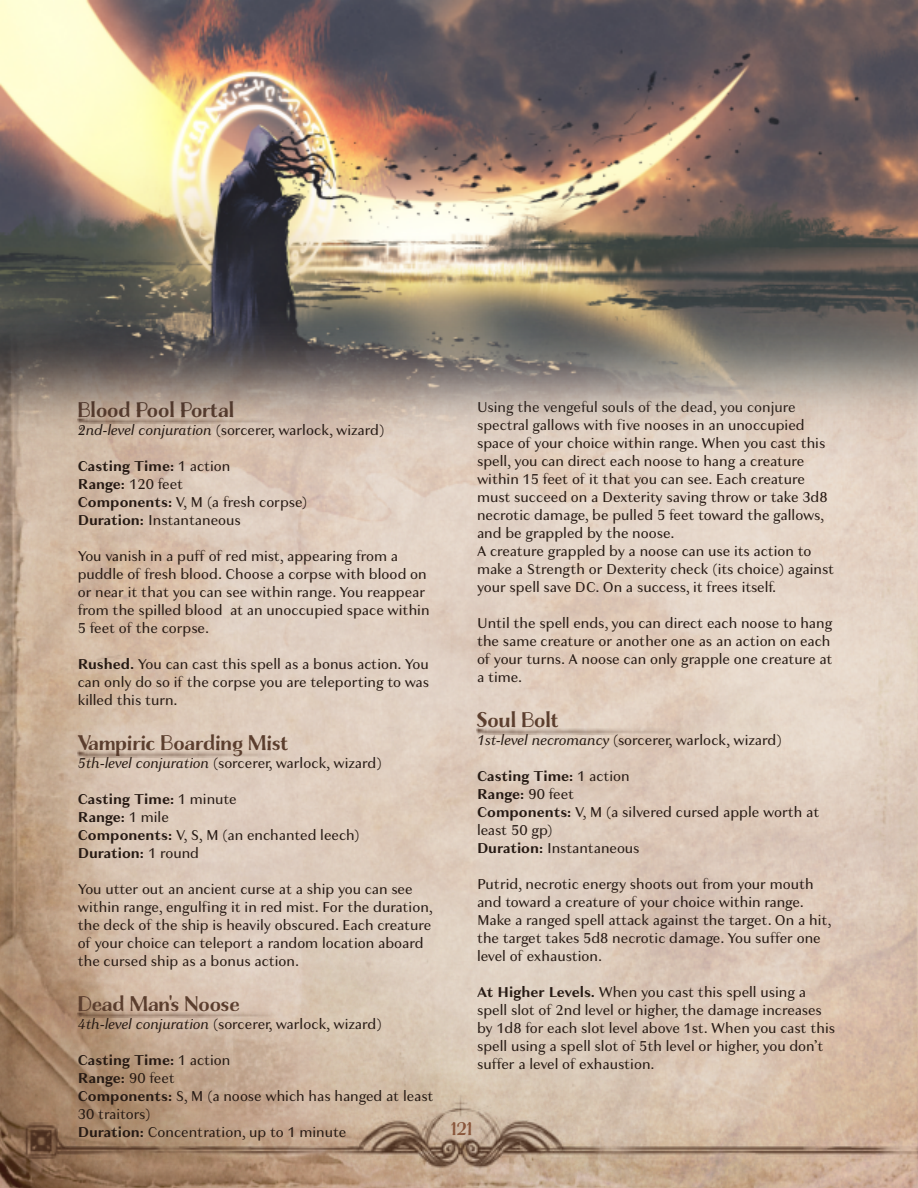
<style>
.page{position:relative;width:918px;height:1188px;background:#fff}
.page>*{position:absolute;margin:0;border:0;box-sizing:border-box;transform-origin:0 0}
.t1{font:22.5px "Charcuterie Contrast";color:#5b3e2e}
.t2{font:19.5px "Charcuterie Contrast";color:#8a573c}
.t3{font:15px/18px "Granville";color:#261a14}
.s1{font-style:italic}
.s2{font-weight:700}
</style>
<div class="page">
<img style="left:0;top:517px;width:918px;height:671px">
<img style="left:23px;top:1092px;width:895px;height:96px">
<img style="left:77px;top:751px;width:208px;height:6px">
<img style="left:77px;top:1011px;width:208px;height:7px">
<img style="left:477px;top:728px;width:207px;height:6px">
<img style="left:0;top:0;width:918px;height:517px">
<h1 class="t1" style="left:78px;top:396px;width:158px">Blood Pool Portal</h1>
<p class="t3" style="left:78px;top:421px;width:308px"><span class="s1">2nd-level conjuration</span> (sorcerer, warlock, wizard)</p>
<p class="t3" style="left:78px;top:457px;width:231px"><span class="s2">Casting Time:</span> 1 action<br><span class="s2">Range:</span> 120 feet<br><span class="s2">Components:</span> V, M (a fresh corpse)<br><span class="s2">Duration:</span> Instantaneous</p>
<p class="t3" style="left:78px;top:547px;width:353px">You vanish in a puff of red mist, appearing from a puddle of fresh blood. Choose a corpse with blood on or near it that you can see within range. You reappear from the spilled blood at an unoccupied space within 5 feet of the corpse.</p>
<p class="t3" style="left:78px;top:655px;width:353px;text-align:justify"><span class="s2">Rushed.</span> You can cast this spell as a bonus action. You can only do so if the corpse you are teleporting to was killed this turn.</p>
<h1 class="t1" style="left:78px;top:729px;width:212px">Vampiric Boarding Mist</h1>
<p class="t3" style="left:78px;top:754px;width:306px"><span class="s1">5th-level conjuration</span> (sorcerer, warlock, wizard)</p>
<p class="t3" style="left:78px;top:790px;width:283px"><span class="s2">Casting Time:</span> 1 minute<br><span class="s2">Range:</span> 1 mile<br><span class="s2">Components:</span> V, S, M (an enchanted leech)<br><span class="s2">Duration:</span> 1 round</p>
<p class="t3" style="left:78px;top:880px;width:357px">You utter out an ancient curse at a ship you can see within range, engulfing it in red mist. For the duration, the deck of the ship is heavily obscured. Each creature of your choice can teleport a random location aboard the cursed ship as a bonus action.</p>
<h1 class="t1" style="left:78px;top:990px;width:163px">Dead Man's Noose</h1>
<p class="t3" style="left:78px;top:1015px;width:306px"><span class="s1">4th-level conjuration</span> (sorcerer, warlock, wizard)</p>
<p class="t3" style="left:78px;top:1051px;width:357px"><span class="s2">Casting Time:</span> 1 action<br><span class="s2">Range:</span> 90 feet<br><span class="s2">Components:</span> S, M (a noose which has hanged at least<br>30 traitors)<br><span class="s2">Duration:</span> Concentration, up to 1 minute</p>
<p class="t3" style="left:477px;top:398px;width:359px">Using the vengeful souls of the dead, you conjure spectral gallows with five nooses in an unoccupied space of your choice within range. When you cast this spell, you can direct each noose to hang a creature within 15 feet of it that you can see. Each creature must succeed on a Dexterity saving throw or take 3d8 necrotic damage, be pulled 5 feet toward the gallows, and be grappled by the noose.<br>A creature grappled by a noose can use its action to make a Strength or Dexterity check (its choice) against your spell save DC. On a success, it frees itself.</p>
<p class="t3" style="left:477px;top:614px;width:357px">Until the spell ends, you can direct each noose to hang the same creature or another one as an action on each of your turns. A noose can only grapple one creature at a time.</p>
<h1 class="t1" style="left:477px;top:707px;width:83px">Soul Bolt</h1>
<p class="t3" style="left:477px;top:731px;width:306px"><span class="s1">1st-level necromancy</span> (sorcerer, warlock, wizard)</p>
<p class="t3" style="left:477px;top:767px;width:344px"><span class="s2">Casting Time:</span> 1 action<br><span class="s2">Range:</span> 90 feet<br><span class="s2">Components:</span> V, M (a silvered cursed apple worth at least 50 gp)<br><span class="s2">Duration:</span> Instantaneous</p>
<p class="t3" style="left:477px;top:875px;width:356px">Putrid, necrotic energy shoots out from your mouth and toward a creature of your choice within range.<br>Make a ranged spell attack against the target. On a hit, the target takes 5d8 necrotic damage. You suffer one level of exhaustion.</p>
<p class="t3" style="left:477px;top:983px;width:360px"><span class="s2">At Higher Levels.</span> When you cast this spell using a spell slot of 2nd level or higher, the damage increases by 1d8 for each slot level above 1st. When you cast this spell using a spell slot of 5th level or higher, you don’t suffer a level of exhaustion.</p>
<h2 class="t2" style="left:451px;top:1118px;width:22px">121</h2>
</div>
